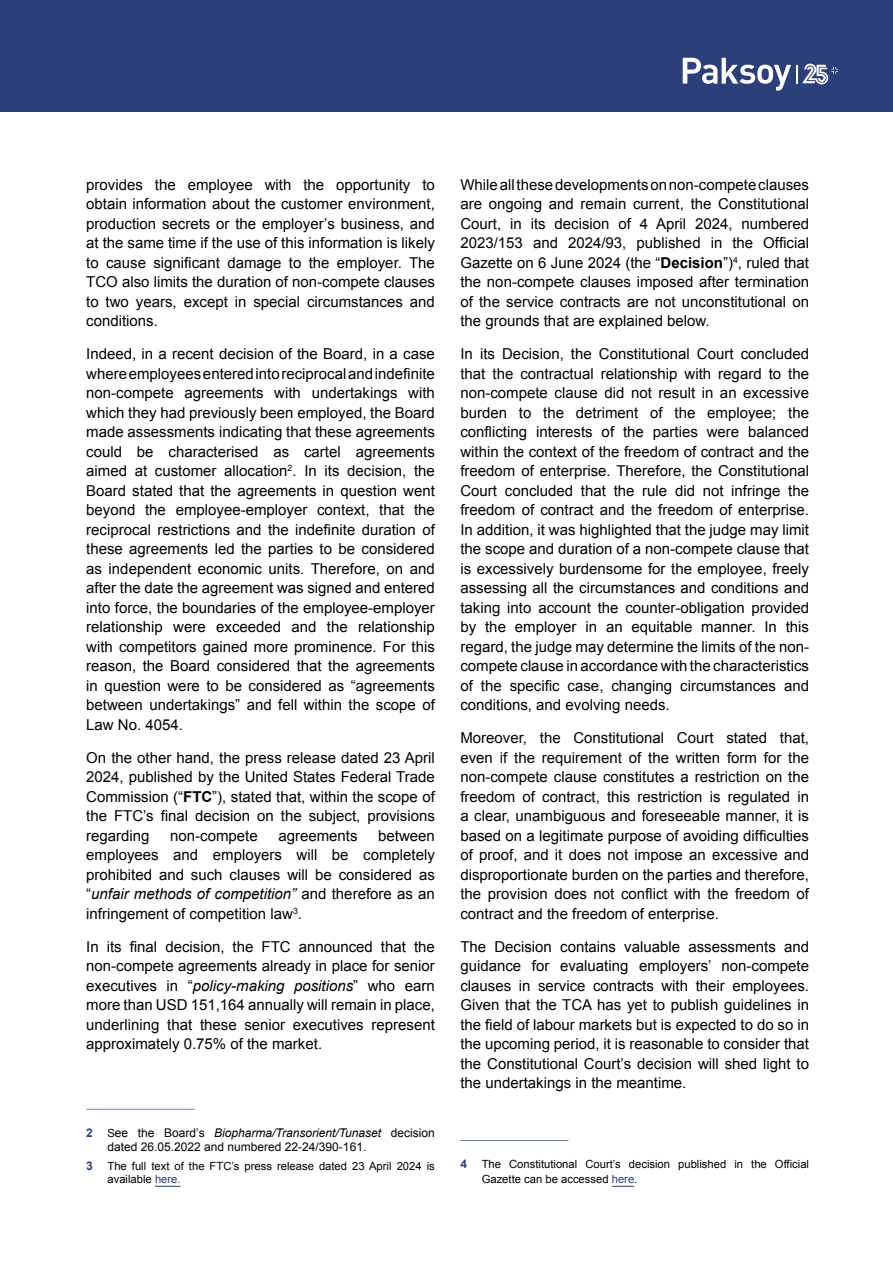
<style>
.page{position:relative;width:893px;height:1263px;background:#fff}
.page>*{position:absolute;margin:0;border:0;box-sizing:border-box;transform-origin:0 0}
.t1{font:15px/19.5px "Arial";color:#000;text-align:justify}
.t2{font:12px/13.5px "Arial";color:#000}
.t3{font:11.25px/13.5px "Arial";color:#000}
.s1{font-weight:700}
.s2{font-style:italic}
.s3{font-weight:700;color:#2b407a}
.s4{font-size:11.25px}
.s5{font-weight:700;font-size:12px;color:#2b407a}
.s6{color:#2b407a}
</style>
<div class="page">
<div style="left:0;top:0;width:893px;height:112px;background:#2b407a"></div>
<svg style="left:683px;top:58px;width:108px;height:33px"></svg>
<svg style="left:797px;top:63px;width:42px;height:21px"></svg>
<hr style="left:86px;top:1109px;width:108px;height:1px;background:#6b79a2">
<svg style="left:155px;top:1186px;width:26px;height:1px"></svg>
<hr style="left:460px;top:1140px;width:108px;height:1px;background:#6b79a2">
<svg style="left:612px;top:1186px;width:22px;height:1px"></svg>
<p class="t1" style="left:86px;top:175px;width:350px">provides the employee with the opportunity to obtain information about the customer environment, production secrets or the employer’s business, and at the same time if the use of this information is likely to cause significant damage to the employer. The TCO also limits the duration of non-compete clauses to two years, except in special circumstances and conditions.</p>
<p class="t1" style="left:86px;top:344px;width:350px">Indeed, in a recent decision of the Board, in a case where employees entered into reciprocal and indefinite non-compete agreements with undertakings with which they had previously been employed, the Board made assessments indicating that these agreements could be characterised as cartel agreements aimed at customer allocation<sup>2</sup>. In its decision, the Board stated that the agreements in question went beyond the employee-employer context, that the reciprocal restrictions and the indefinite duration of these agreements led the parties to be considered as independent economic units. Therefore, on and after the date the agreement was signed and entered into force, the boundaries of the employee-employer relationship were exceeded and the relationship with competitors gained more prominence. For this reason, the Board considered that the agreements in question were to be considered as “agreements between undertakings” and fell within the scope of Law No. 4054.</p>
<p class="t1" style="left:86px;top:748px;width:350px">On the other hand, the press release dated 23 April 2024, published by the United States Federal Trade Commission (“<span class="s1">FTC</span>”), stated that, within the scope of the FTC’s final decision on the subject, provisions regarding</p>
<p class="t1" style="left:86px;top:826px;width:350px;text-indent:292px">between employees and employers will be completely prohibited and such clauses will be considered as “<span class="s2">unfair methods of competition”</span> and therefore as an infringement of competition law<sup>3</sup>.</p>
<p class="t1" style="left:86px;top:937px;width:350px">In its final decision, the FTC announced that the non-compete agreements already in place for senior executives in “<span class="s2">policy-making positions</span>” who earn more than USD 151,164 annually will remain in place, underlining that these senior executives represent approximately 0.75% of the market.</p>
<p class="t1" style="left:170px;top:826px;width:89px">non-compete</p>
<p class="t1" style="left:278px;top:826px;width:81px">agreements</p>
<p class="t2" style="left:107px;top:1126px;width:329px;text-indent:-21px"><span class="s3">2</span> <span class="s4">S</span>ee the Board’s <span class="s2">Biopharma/Transorient/Tunaset</span> decision dated 26.05.2022 and numbered 22-24/390-161.</p>
<p class="t3" style="left:107px;top:1159px;width:329px;text-indent:-21px"><span class="s5">3</span> The full text of the FTC’s press release dated 23 April 2024 is available <span class="s6">here.</span></p>
<p class="t1" style="left:460px;top:175px;width:350px">While all these developments on non-compete clauses are ongoing and remain current, the Constitutional Court, in its decision of 4 April 2024, numbered 2023/153 and 2024/93, published in the Official Gazette on 6 June 2024 (the “<span class="s1">Decision</span>”)<sup>4</sup>, ruled that the non-compete clauses imposed after termination of the service contracts are not unconstitutional on the grounds that are explained below.</p>
<p class="t1" style="left:460px;top:344px;width:350px">In its Decision, the Constitutional Court concluded that the contractual relationship with regard to the non-compete clause did not result in an excessive burden to the detriment of the employee; the conflicting interests of the parties were balanced within the context of the freedom of contract and the freedom of enterprise. Therefore, the Constitutional Court concluded that the rule did not infringe the freedom of contract and the freedom of enterprise.<br>In addition, it was highlighted that the judge may limit the scope and duration of a non-compete clause that is excessively burdensome for the employee, freely assessing all the circumstances and conditions and taking into account the counter-obligation provided by the employer in an equitable manner. In this regard, the judge may determine the limits of the non&shy;compete clause in accordance with the characteristics of the specific case, changing circumstances and conditions, and evolving needs.</p>
<p class="t1" style="left:460px;top:728px;width:350px">Moreover, the Constitutional Court stated that, even if the requirement of the written form for the non-compete clause constitutes a restriction on the freedom of contract, this restriction is regulated in a clear, unambiguous and foreseeable manner, it is based on a legitimate purpose of avoiding difficulties of proof, and it does not impose an excessive and disproportionate burden on the parties and therefore, the provision does not conflict with the freedom of contract and the freedom of enterprise.</p>
<p class="t1" style="left:460px;top:937px;width:350px">The Decision contains valuable assessments and guidance for evaluating employers’ non-compete clauses in service contracts with their employees.<br>Given that the TCA has yet to publish guidelines in the field of labour markets but is expected to do so in the upcoming period, it is reasonable to consider that the Constitutional Court’s decision will shed light to the undertakings in the meantime.</p>
<p class="t3" style="left:482px;top:1157px;width:329px;line-height:15px;text-indent:-21px"><span class="s5">4</span> The Constitutional Court’s decision published in the Official<br>Gazette can be accessed <span class="s6">here</span>.</p>
</div>
